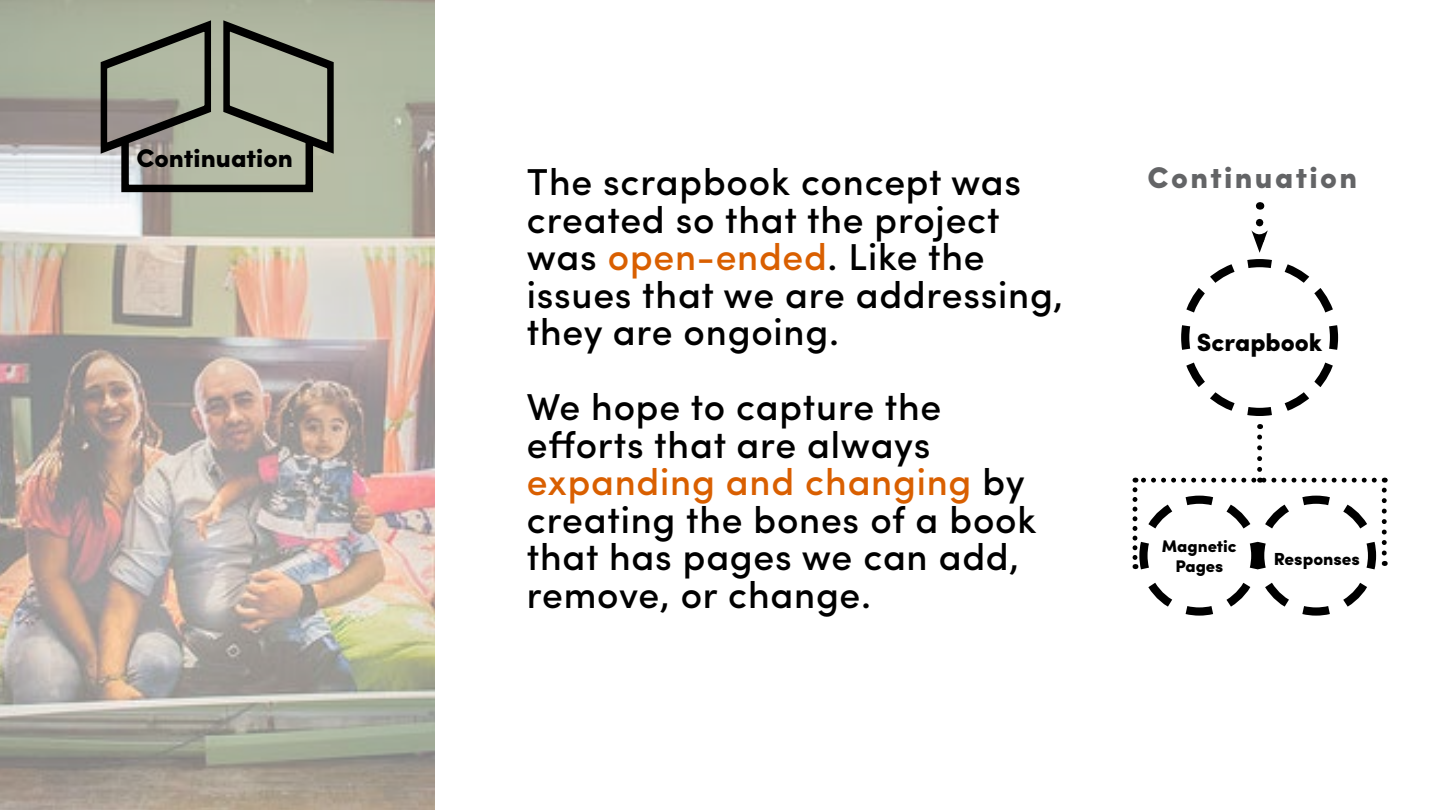
<style>
.page{position:relative;width:1440px;height:810px;background:#fff}
.page>*{position:absolute;margin:0;border:0;box-sizing:border-box;transform-origin:0 0}
.t1{font:500 37.5px/37.5px "Sofia Pro";letter-spacing:.02em;color:#000}
.t2{font:900 30px "Sofia Pro";letter-spacing:.08em;color:#636466}
.t3{font:900 25.62px "Sofia Pro";color:#000}
.t4{font:900 25px "Sofia Pro";color:#000}
.t5{font:900 17.5px "Sofia Pro";color:#000}
.t6{font:900 16.88px/20.2px "Sofia Pro";color:#000;text-align:center}
.s1{color:#d95f00}
</style>
<div class="page">
<img style="left:0;top:0;width:434px;height:810px">
<svg style="left:97px;top:0;width:240px;height:196px;background:#939787"></svg>
<svg style="left:1181px;top:223px;width:158px;height:246px"></svg>
<svg style="left:1132px;top:478px;width:255px;height:138px"></svg>
<p class="t3" style="left:136px;top:138px;width:158px">Continuation</p>
<p class="t1" style="left:527px;top:161px;width:538px">The scrapbook concept was created so that the project was <span class="s1">open-ended</span>. Like the issues that we are addressing, they are ongoing.</p>
<p class="t1" style="left:527px;top:386px;width:511px">We hope to capture the efforts that are always <span class="s1">expanding and changing</span> by creating the bones of a book that has pages we can add, remove, or change.</p>
<p class="t2" style="left:1147px;top:153px;width:211px">Continuation</p>
<p class="t4" style="left:1197px;top:322px;width:127px">Scrapbook</p>
<p class="t6" style="left:1162px;top:535px;width:76px">Magnetic<br>Pages</p>
<p class="t5" style="left:1274px;top:546px;width:88px">Responses</p>
</div>
